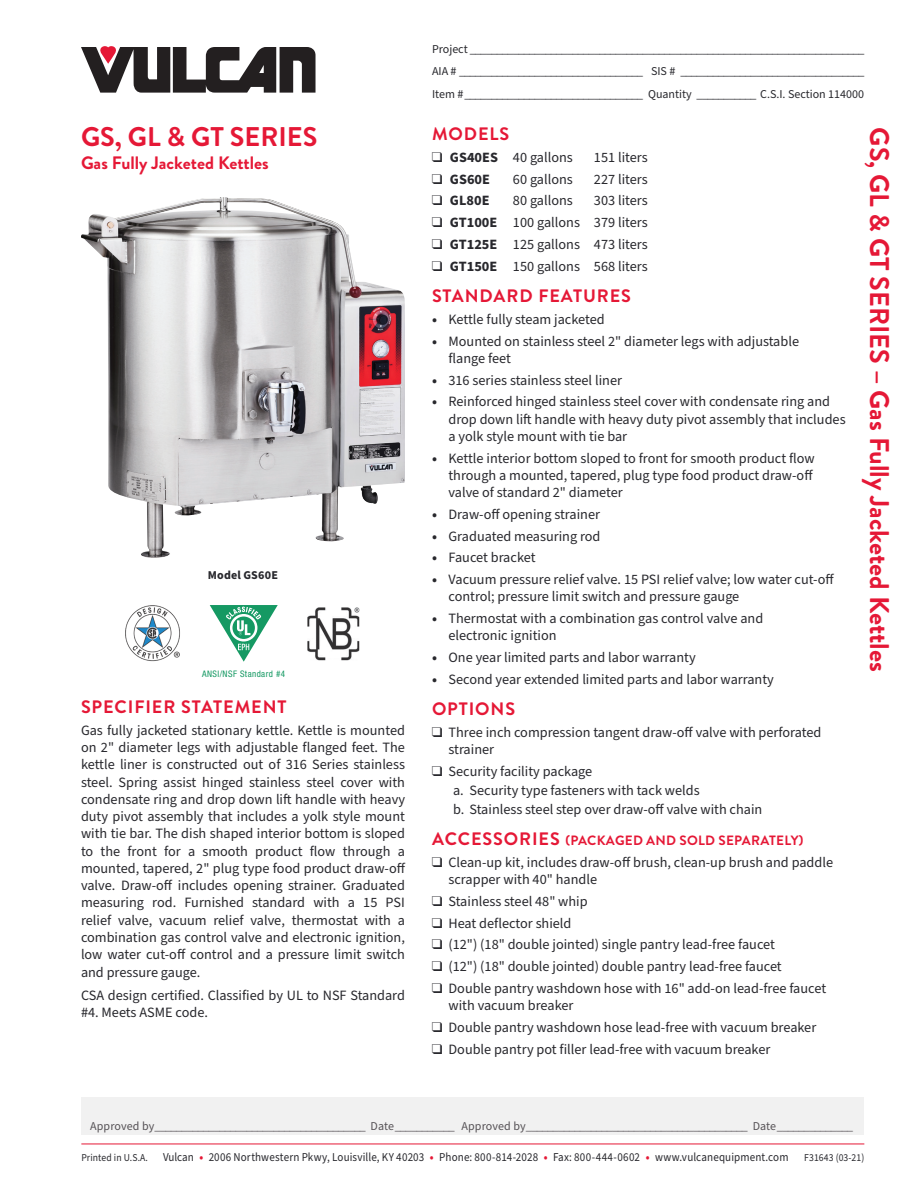
<style>
.page{position:relative;width:918px;height:1188px;background:#fff}
.page>*{position:absolute;margin:0;border:0;box-sizing:border-box;transform-origin:0 0}
.t1{font:700 27px "Brandon Grotesque";color:#e51836}
.t2{font:700 18px "Brandon Grotesque";letter-spacing:.05em;color:#e51836}
.t3{font:700 18px "Brandon Grotesque";color:#e51836}
.t4{font:14.25px/17.2px "Source Sans Pro";color:#28282d}
.t5{font:700 14.25px "Source Sans Pro";color:#28282d}
.t6{font:700 13.5px "Brandon Grotesque";letter-spacing:.02em;color:#e51836}
.t7{font:12px/22.5px "Source Sans Pro";letter-spacing:.005em;color:#28282d;text-align:justify}
.t8{font:12px "Source Sans Pro";letter-spacing:.005em;color:#565256}
.t9{font:12px "Source Sans Pro";letter-spacing:.005em;color:#28282d;scale:.92 1}
.t10{font:700 12px "Source Sans Pro";letter-spacing:.015em;color:#28282d}
.t11{font:10.5px "Source Sans Pro";letter-spacing:.01em;color:#28282d;scale:.92 1}
.t12{font:condensed 9px "Helvetica Neue LT Std";letter-spacing:.045em;color:#159963}
.s1{font-weight:700}
.s2{font-size:18px}
.s3{font-weight:700;color:#e51836}
</style>
<div class="page">
<svg style="left:81px;top:46px;width:235px;height:47px"></svg>
<div style="left:81px;top:1097px;width:783px;height:38px;background:#f1f1f1"></div>
<hr style="left:81px;top:1144px;width:783px;height:1px;background:#e51836">
<img style="left:307px;top:607px;width:53px;height:54px">
<svg style="left:210px;top:605px;width:68px;height:57px"></svg>
<img style="left:125px;top:605px;width:55px;height:57px">
<img style="left:81px;top:197px;width:324px;height:361px">
<h1 class="t1" style="left:81px;top:118px;width:238px">GS, GL &amp; GT SERIES</h1>
<p class="t3" style="left:81px;top:150px;width:189px">Gas Fully Jacketed Kettles</p>
<p class="t10" style="left:208px;top:567px;width:72px">Model GS60E</p>
<p class="t12" style="left:202px;top:668px;width:84px">ANSI/NSF Standard #4</p>
<p class="t2" style="left:81px;top:694px;width:207px">SPECIFIER STATEMENT</p>
<p class="t4" style="left:81px;top:722px;width:326px;text-align:justify">Gas fully jacketed stationary kettle. Kettle is mounted on 2" diameter legs with adjustable flanged feet. The kettle liner is constructed out of 316 Series stainless steel. Spring assist hinged stainless steel cover with condensate ring and drop down lift handle with heavy duty pivot assembly that includes a yolk style mount with tie bar. The dish shaped interior bottom is sloped to the front for a smooth product flow through a mounted, tapered, 2" plug type food product draw-off valve. Draw-off includes opening strainer. Graduated measuring rod. Furnished standard with a 15 PSI relief valve, vacuum relief valve, thermostat with a combination gas control valve and electronic ignition, low water cut-off control and a pressure limit switch and pressure gauge.</p>
<p class="t4" style="left:81px;top:987px;width:326px">CSA design certified. Classified by UL to NSF Standard #4. Meets ASME code.</p>
<p class="t7" style="left:432px;top:38px;width:434px">Project _________________________________________________________________________ AIA # __________________________________ SIS # __________________________________ Item #_________________________________ Quantity ___________ C.S.I. Section 114000</p>
<p class="t2" style="left:432px;top:121px;width:79px">MODELS</p>
<p class="t4" style="left:432px;top:149px;width:142px">❑ <span class="s1">GS40ES</span> 40 gallons</p>
<p class="t4" style="left:594px;top:149px;width:55px">151 liters</p>
<p class="t5" style="left:432px;top:169px;width:60px">❑ GS60E</p>
<p class="t4" style="left:513px;top:171px;width:61px">60 gallons</p>
<p class="t4" style="left:594px;top:171px;width:55px">227 liters</p>
<p class="t5" style="left:432px;top:191px;width:59px">❑ GL80E</p>
<p class="t4" style="left:513px;top:192px;width:61px">80 gallons</p>
<p class="t4" style="left:594px;top:192px;width:55px">303 liters</p>
<p class="t4" style="left:432px;top:214px;width:217px">❑ <span class="s1">GT100E</span> 100 gallons 379 liters</p>
<p class="t4" style="left:432px;top:236px;width:217px">❑ <span class="s1">GT125E</span> 125 gallons 473 liters</p>
<p class="t4" style="left:432px;top:258px;width:217px">❑ <span class="s1">GT150E</span> 150 gallons 568 liters</p>
<p class="t2" style="left:432px;top:283px;width:200px">STANDARD FEATURES</p>
<p class="t4" style="left:432px;top:311px;width:174px"><span class="s1">•</span> Kettle fully steam jacketed</p>
<p class="t4" style="left:449px;top:333px;width:352px;text-indent:-17px"><span class="s1">•</span> Mounted on stainless steel 2" diameter legs with adjustable flange feet</p>
<p class="t4" style="left:432px;top:372px;width:192px"><span class="s1">•</span> 316 series stainless steel liner</p>
<p class="t4" style="left:449px;top:393px;width:399px;text-indent:-17px"><span class="s1">•</span> Reinforced hinged stainless steel cover with condensate ring and drop down lift handle with heavy duty pivot assembly that includes a yolk style mount with tie bar</p>
<p class="t4" style="left:449px;top:450px;width:368px;text-indent:-17px"><span class="s1">•</span> Kettle interior bottom sloped to front for smooth product flow through a mounted, tapered, plug type food product draw-off valve of standard 2" diameter</p>
<p class="t4" style="left:432px;top:506px;width:170px"><span class="s1">•</span> Draw-off opening strainer</p>
<p class="t4" style="left:432px;top:528px;width:170px"><span class="s1">•</span> Graduated measuring rod</p>
<p class="t4" style="left:432px;top:549px;width:105px"><span class="s1">•</span> Faucet bracket</p>
<p class="t4" style="left:449px;top:571px;width:387px;text-indent:-17px"><span class="s1">•</span> Vacuum pressure relief valve. 15 PSI relief valve; low water cut-off control; pressure limit switch and pressure gauge</p>
<p class="t4" style="left:449px;top:610px;width:316px;text-indent:-17px"><span class="s1">•</span> Thermostat with a combination gas control valve and electronic ignition</p>
<p class="t4" style="left:432px;top:649px;width:265px"><span class="s1">•</span> One year limited parts and labor warranty</p>
<p class="t4" style="left:432px;top:671px;width:343px"><span class="s1">•</span> Second year extended limited parts and labor warranty</p>
<p class="t2" style="left:432px;top:697px;width:85px">OPTIONS</p>
<p class="t4" style="left:449px;top:724px;width:374px;text-indent:-17px">❑ Three inch compression tangent draw-off valve with perforated strainer</p>
<p class="t4" style="left:453px;top:762px;width:311px;line-height:18.8px;text-indent:-21px">❑ Security facility package<br>a. Security type fasteners with tack welds<br>b. Stainless steel step over draw-off valve with chain</p>
<p class="t6" style="left:432px;top:831px;width:373px"><span class="s2">ACCESSORIES</span> (PACKAGED AND SOLD SEPARATELY)</p>
<p class="t4" style="left:449px;top:854px;width:386px;text-indent:-17px">❑ Clean-up kit, includes draw-off brush, clean-up brush and paddle scrapper with 40" handle</p>
<p class="t4" style="left:432px;top:893px;width:157px">❑ Stainless steel 48" whip</p>
<p class="t4" style="left:432px;top:915px;width:141px">❑ Heat deflector shield</p>
<p class="t4" style="left:432px;top:936px;width:345px">❑ (12") (18" double jointed) single pantry lead-free faucet</p>
<p class="t4" style="left:432px;top:958px;width:351px">❑ (12") (18" double jointed) double pantry lead-free faucet</p>
<p class="t4" style="left:449px;top:980px;width:379px;text-indent:-17px">❑ Double pantry washdown hose with 16" add-on lead-free faucet with vacuum breaker</p>
<p class="t4" style="left:432px;top:1019px;width:386px">❑ Double pantry washdown hose lead-free with vacuum breaker</p>
<p class="t4" style="left:432px;top:1041px;width:340px">❑ Double pantry pot filler lead-free with vacuum breaker</p>
<h1 class="t1" style="left:898px;top:127px;width:546px;rotate:90deg">GS, GL &amp; GT SERIES – Gas Fully Jacketed Kettles</h1>
<p class="t8" style="left:90px;top:1118px;width:764px">Approved by_______________________________________ Date___________ Approved by_________________________________________ Date______________</p>
<p class="t11" style="left:81px;top:1150px;width:74px">Printed in U.S.A.</p>
<p class="t9" style="left:163px;top:1149px;width:681px">Vulcan <span class="s3">•</span> 2006 Northwestern Pkwy, Louisville, KY 40203 <span class="s3">•</span> Phone: 800-814-2028 <span class="s3">•</span> Fax: 800-444-0602 <span class="s3">•</span> www.vulcanequipment.com</p>
<p class="t11" style="left:804px;top:1150px;width:67px">F31643 (03-21)</p>
</div>
